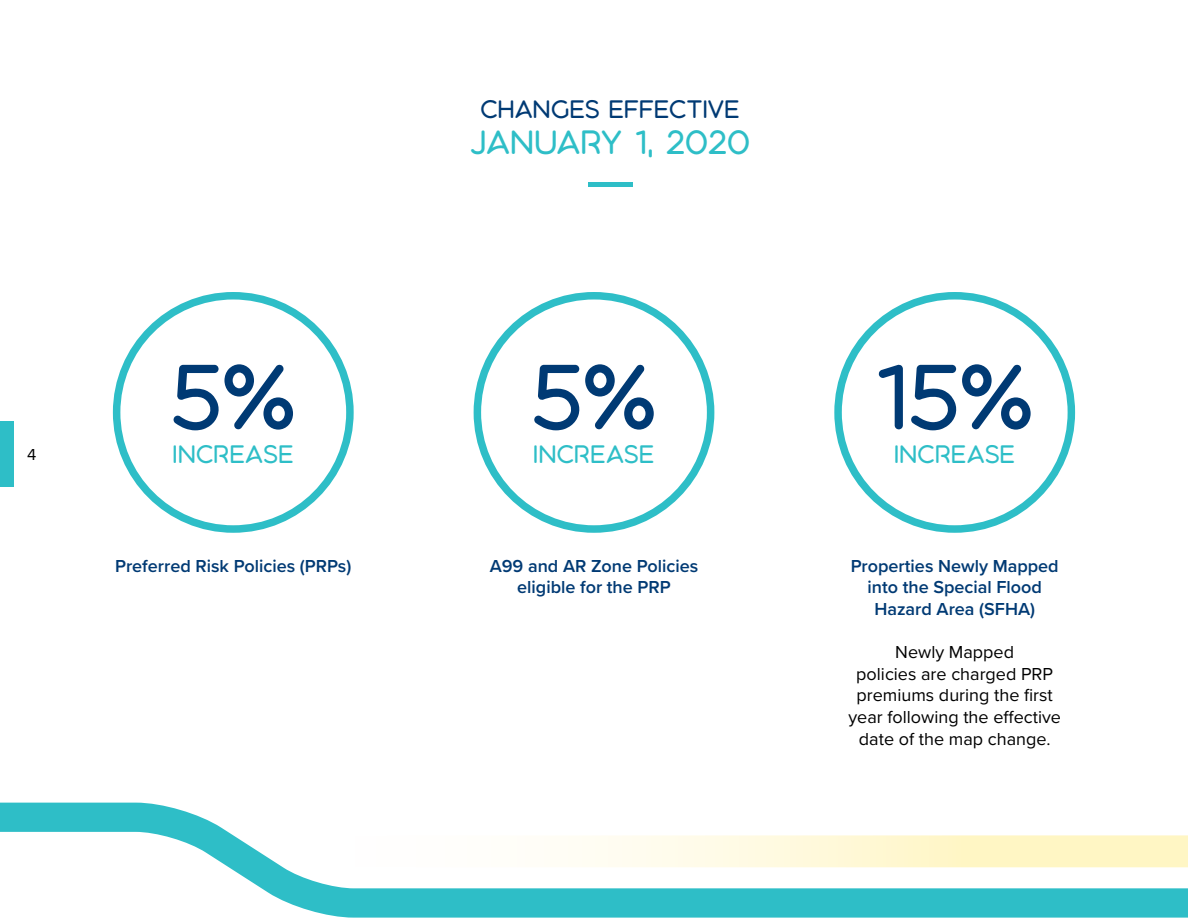
<style>
.page{position:relative;width:1188px;height:918px;background:#fff}
.page>*{position:absolute;margin:0;border:0;box-sizing:border-box;transform-origin:0 0}
.t1{font:82.05px "Aquatico";color:#003a74}
.t2{font:30px "Aquatico";color:#2ebec7}
.t3{font:22.5px "Aquatico";letter-spacing:.025em;color:#2ebec7}
.t4{font:22.5px "Aquatico";letter-spacing:.02em;color:#003a74}
.t5{font:600 18px/21.6px "Proxima Nova";color:#003a74;text-align:center}
.t6{font:18px/21.6px "Proxima Nova";color:#000;text-align:center}
.t7{font:16.5px "Proxima Nova";color:#000}
</style>
<div class="page">
<div style="left:0;top:422px;width:14px;height:65px;background:#2ebec7"></div>
<svg style="left:0;top:802px;width:1188px;height:116px"></svg>
<div style="left:113px;top:292px;width:241px;height:241px;border:8px solid #2ebec7;border-radius:50%"></div>
<div style="left:474px;top:292px;width:240px;height:241px;border:8px solid #2ebec7;border-radius:50%"></div>
<div style="left:834px;top:292px;width:241px;height:241px;border:8px solid #2ebec7;border-radius:50%"></div>
<hr style="left:588px;top:183px;width:44px;height:4px;background:#2ebec7">
<p class="t7" style="left:27px;top:442px;width:11px">4</p>
<h1 class="t1" style="left:170px;top:356px;width:128px">5%</h1>
<p class="t3" style="left:173px;top:443px;width:122px">INCREASE</p>
<p class="t5" style="left:115px;top:555px;width:238px">Preferred Risk Policies (PRPs)</p>
<p class="t4" style="left:481px;top:98px;width:261px">CHANGES EFFECTIVE</p>
<h2 class="t2" style="left:470px;top:127px;width:281px">JANUARY 1, 2020</h2>
<h1 class="t1" style="left:531px;top:356px;width:128px">5%</h1>
<p class="t3" style="left:534px;top:443px;width:122px">INCREASE</p>
<p class="t5" style="left:490px;top:555px;width:210px">A99 and AR Zone Policies eligible for the PRP</p>
<h1 class="t1" style="left:876px;top:356px;width:160px">15%</h1>
<p class="t3" style="left:894px;top:443px;width:122px">INCREASE</p>
<p class="t5" style="left:851px;top:555px;width:210px">Properties Newly Mapped into the Special Flood<br>Hazard Area (SFHA)</p>
<p class="t6" style="left:848px;top:641px;width:214px">Newly Mapped<br>policies are charged PRP premiums during the first year following the effective date of the map change.</p>
</div>
